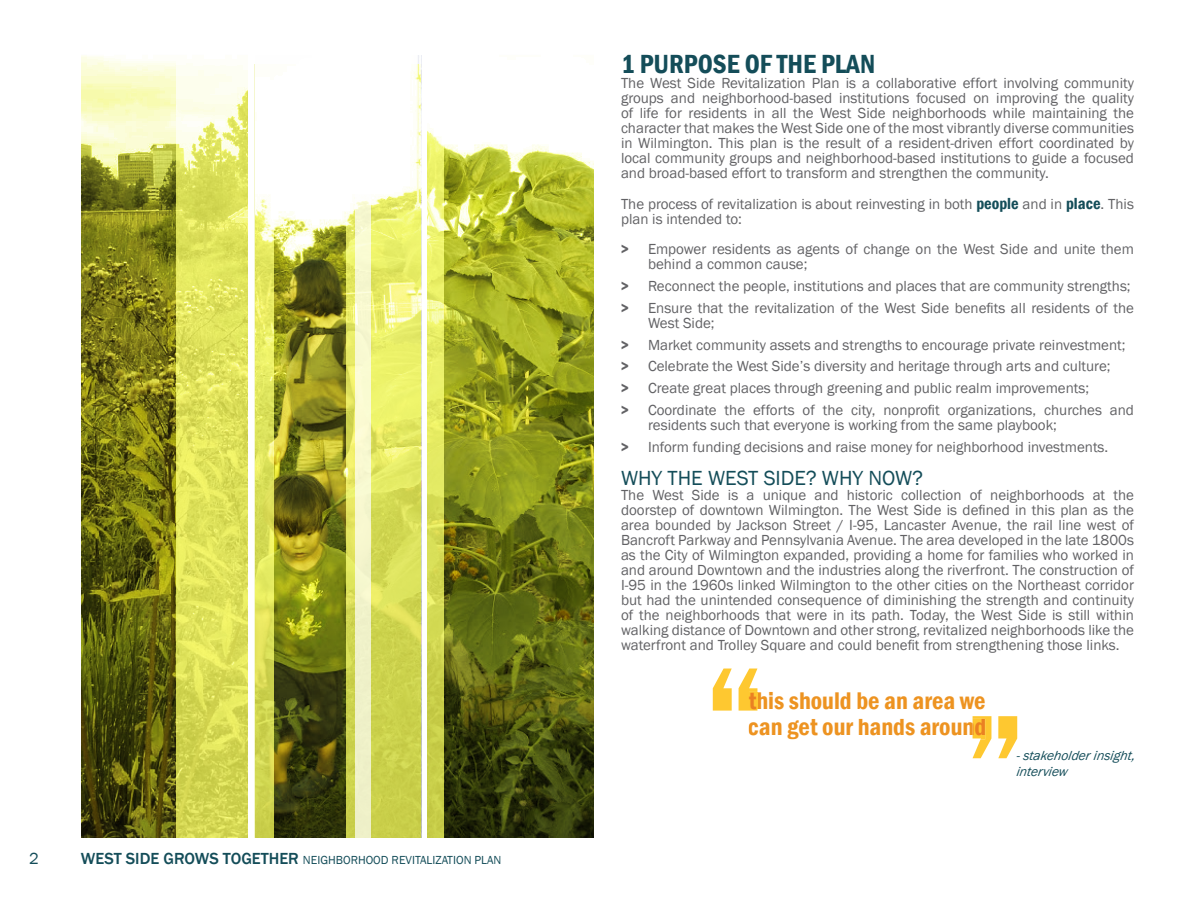
<style>
.page{position:relative;width:1188px;height:918px;background:#fff}
.page>*{position:absolute;margin:0;border:0;box-sizing:border-box;transform-origin:0 0}
.t1{font:600 condensed 27px "Franklin Gothic";color:#144d59}
.t2{font:600 condensed 24.75px/26.8px "Franklin Gothic";color:#ed9321}
.t3{font:21px "Franklin Gothic";color:#144d59}
.t4{font:16.5px "Franklin Gothic";color:#144d59}
.t5{font:15px/15px "Franklin Gothic";color:#626265}
.t6{font:italic 13.5px/16.2px "Franklin Gothic";color:#144d59}
.t7{font:12px "Franklin Gothic";color:#144d59}
.s1{font-weight:500;font-size:16.5px}
.s2{font-weight:600;font-stretch:condensed;font-size:16.5px;color:#144d59}
.s3{font-weight:600;font-stretch:condensed}
.s4{color:#ea8023}
</style>
<div class="page">
<svg style="left:713px;top:669px;width:44px;height:42px"></svg>
<div style="left:749px;top:692px;width:8px;height:17px;background:#fec830"></div>
<svg style="left:973px;top:716px;width:44px;height:42px"></svg>
<svg style="left:247px;top:64px;width:8px;height:774px"></svg>
<div style="left:346px;top:41px;width:98px;height:797px;background:linear-gradient(to bottom,#fff,#fff)"></div>
<svg style="left:428px;top:55px;width:166px;height:783px;background:#91983d"></svg>
<svg style="left:255px;top:64px;width:166px;height:774px"></svg>
<svg style="left:81px;top:55px;width:166px;height:783px;background:#a7a845"></svg>
<svg style="left:355px;top:43px;width:16px;height:795px;fill:#f7f8cf"></svg>
<p class="t4" style="left:29px;top:848px;width:11px">2</p>
<p class="t7" style="left:81px;top:852px;width:422px"><span class="s1">WEST SIDE GROWS TOGETHER</span> NEIGHBORHOOD REVITALIZATION PLAN</p>
<h1 class="t1" style="left:621px;top:46px;width:256px">1 PURPOSE OF THE PLAN</h1>
<p class="t5" style="left:621px;top:76px;width:515px;text-align:justify">The West Side Revitalization Plan is a collaborative effort involving community groups and neighborhood-based institutions focused on improving the quality of life for residents in all the West Side neighborhoods while maintaining the character that makes the West Side one of the most vibrantly diverse communities in Wilmington. This plan is the result of a resident-driven effort coordinated by local community groups and neighborhood-based institutions to guide a focused and broad-based effort to transform and strengthen the community.</p>
<p class="t5" style="left:621px;top:197px;width:514px">The process of revitalization is about reinvesting in both <span class="s2">people</span> and in <span class="s2">place</span>. This plan is intended to:</p>
<p class="t5" style="left:648px;top:242px;width:487px;text-indent:-27px"><span class="s3">&gt;</span> Empower residents as agents of change on the West Side and unite them behind a common cause;</p>
<p class="t5" style="left:621px;top:276px;width:515px;line-height:21.8px"><span class="s3">&gt;</span> Reconnect the people, institutions and places that are community strengths; <span class="s3">&gt;</span> Ensure that the revitalization of the West Side benefits all residents of the</p>
<p class="t5" style="left:621px;top:312px;width:514px;line-height:21.8px;text-indent:27px">West Side;<br><span class="s3">&gt;</span> Market community assets and strengths to encourage private reinvestment; <span class="s3">&gt;</span> Celebrate the West Side’s diversity and heritage through arts and culture;<br><span class="s3">&gt;</span> Create great places through greening and public realm improvements;<br><span class="s3">&gt;</span> Coordinate the efforts of the city, nonprofit organizations, churches and</p>
<p class="t5" style="left:621px;top:414px;width:489px;line-height:21.8px;text-indent:27px">residents such that everyone is working from the same playbook;<br><span class="s3">&gt;</span> Inform funding decisions and raise money for neighborhood investments.</p>
<h3 class="t3" style="left:621px;top:465px;width:303px">WHY THE WEST SIDE? WHY NOW?</h3>
<p class="t5" style="left:621px;top:488px;width:515px;text-align:justify">The West Side is a unique and historic collection of neighborhoods at the doorstep of downtown Wilmington. The West Side is defined in this plan as the area bounded by Jackson Street / I-95, Lancaster Avenue, the rail line west of Bancroft Parkway and Pennsylvania Avenue. The area developed in the late 1800s as the City of Wilmington expanded, providing a home for families who worked in and around Downtown and the industries along the riverfront. The construction of I-95 in the 1960s linked Wilmington to the other cities on the Northeast corridor but had the unintended consequence of diminishing the strength and continuity of the neighborhoods that were in its path. Today, the West Side is still within walking distance of Downtown and other strong, revitalized neighborhoods like the waterfront and Trolley Square and could benefit from strengthening those links.</p>
<h2 class="t2" style="left:748px;top:687px;width:240px"><span class="s4">t</span>his should be an area we can get our hands around</h2>
<p class="t6" style="left:1016px;top:748px;width:123px">-stakeholderinsight, interview</p>
</div>
